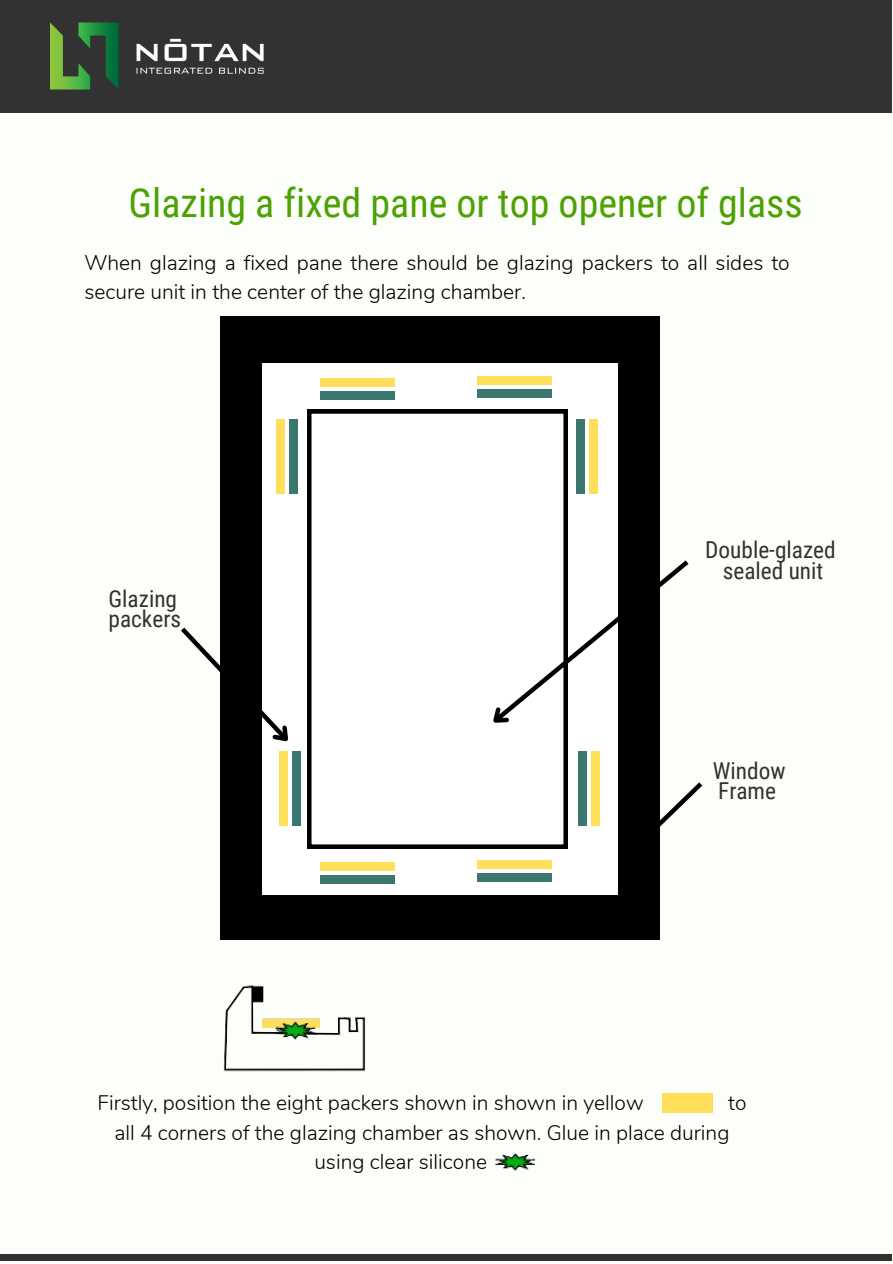
<style>
.page{position:relative;width:893px;height:1264px;background:#fff}
.page>*{position:absolute;margin:0;border:0;box-sizing:border-box;transform-origin:0 0}
.t1{font:39.9px "Roboto Condensed";color:#4da105}
.t2{font:23.25px/20.2px "Roboto Condensed";color:#323232}
.t3{font:300 21px/29.2px "Nunito";color:#000}
</style>
<div class="page">
<div style="left:0;top:0;width:892px;height:1262px;background:#fcfff9"></div>
<div style="left:0;top:0;width:891px;height:112px;background:#323232"></div>
<img style="left:50px;top:22px;width:213px;height:68px">
<div style="left:220px;top:316px;width:439px;height:623px;background:#000"></div>
<div style="left:262px;top:363px;width:355px;height:531px;background:#fff"></div>
<svg style="left:307px;top:409px;width:261px;height:440px"></svg>
<div style="left:320px;top:391px;width:74px;height:8px;background:#3c776f"></div>
<div style="left:320px;top:378px;width:74px;height:8px;background:#ffde59"></div>
<div style="left:477px;top:389px;width:74px;height:8px;background:#3c776f"></div>
<div style="left:477px;top:376px;width:74px;height:8px;background:#ffde59"></div>
<div style="left:576px;top:419px;width:9px;height:75px;background:#3c776f"></div>
<div style="left:589px;top:419px;width:9px;height:75px;background:#ffde59"></div>
<div style="left:578px;top:751px;width:9px;height:74px;background:#3c776f"></div>
<div style="left:591px;top:751px;width:9px;height:74px;background:#ffde59"></div>
<div style="left:320px;top:875px;width:74px;height:8px;background:#3c776f"></div>
<div style="left:320px;top:862px;width:74px;height:8px;background:#ffde59"></div>
<div style="left:477px;top:873px;width:74px;height:8px;background:#3c776f"></div>
<div style="left:477px;top:860px;width:74px;height:8px;background:#ffde59"></div>
<div style="left:277px;top:419px;width:8px;height:75px;background:#ffde59"></div>
<div style="left:290px;top:419px;width:8px;height:75px;background:#3c776f"></div>
<div style="left:279px;top:751px;width:8px;height:74px;background:#ffde59"></div>
<div style="left:292px;top:751px;width:8px;height:74px;background:#3c776f"></div>
<img style="left:495px;top:1153px;width:40px;height:18px">
<svg style="left:481px;top:556px;width:208px;height:179px"></svg>
<svg style="left:617px;top:777px;width:86px;height:88px"></svg>
<svg style="left:181px;top:627px;width:107px;height:126px"></svg>
<div style="left:0;top:1254px;width:891px;height:6px;background:#323232"></div>
<div style="left:662px;top:1093px;width:50px;height:19px;background:#ffde59"></div>
<img style="left:223px;top:985px;width:142px;height:87px">
<div style="left:262px;top:1019px;width:57px;height:8px;background:#ffde59"></div>
<img style="left:273px;top:1014px;width:50px;height:29px">
<h1 class="t1" style="left:129px;top:180px;width:675px">Glazing a fixed pane or top opener of glass</h1>
<p class="t3" style="left:84px;top:248px;width:706px">When glazing a fixed pane there should be glazing packers to all sides to secure unit in the center of the glazing chamber.</p>
<p class="t2" style="left:108px;top:589px;width:74px">Glazing packers</p>
<p class="t2" style="left:705px;top:539px;width:132px;line-height:21px;text-align:center">Double-glazed sealed unit</p>
<p class="t2" style="left:712px;top:761px;width:74px">Window<br>Frame</p>
<p class="t3" style="left:97px;top:1088px;width:547px">Firstly, position the eight packers shown in shown in yellow</p>
<p class="t3" style="left:728px;top:1088px;width:20px">to</p>
<p class="t3" style="left:114px;top:1117px;width:616px">all 4 corners of the glazing chamber as shown. Glue in place during</p>
<p class="t3" style="left:314px;top:1147px;width:174px">using clear silicone</p>
</div>
